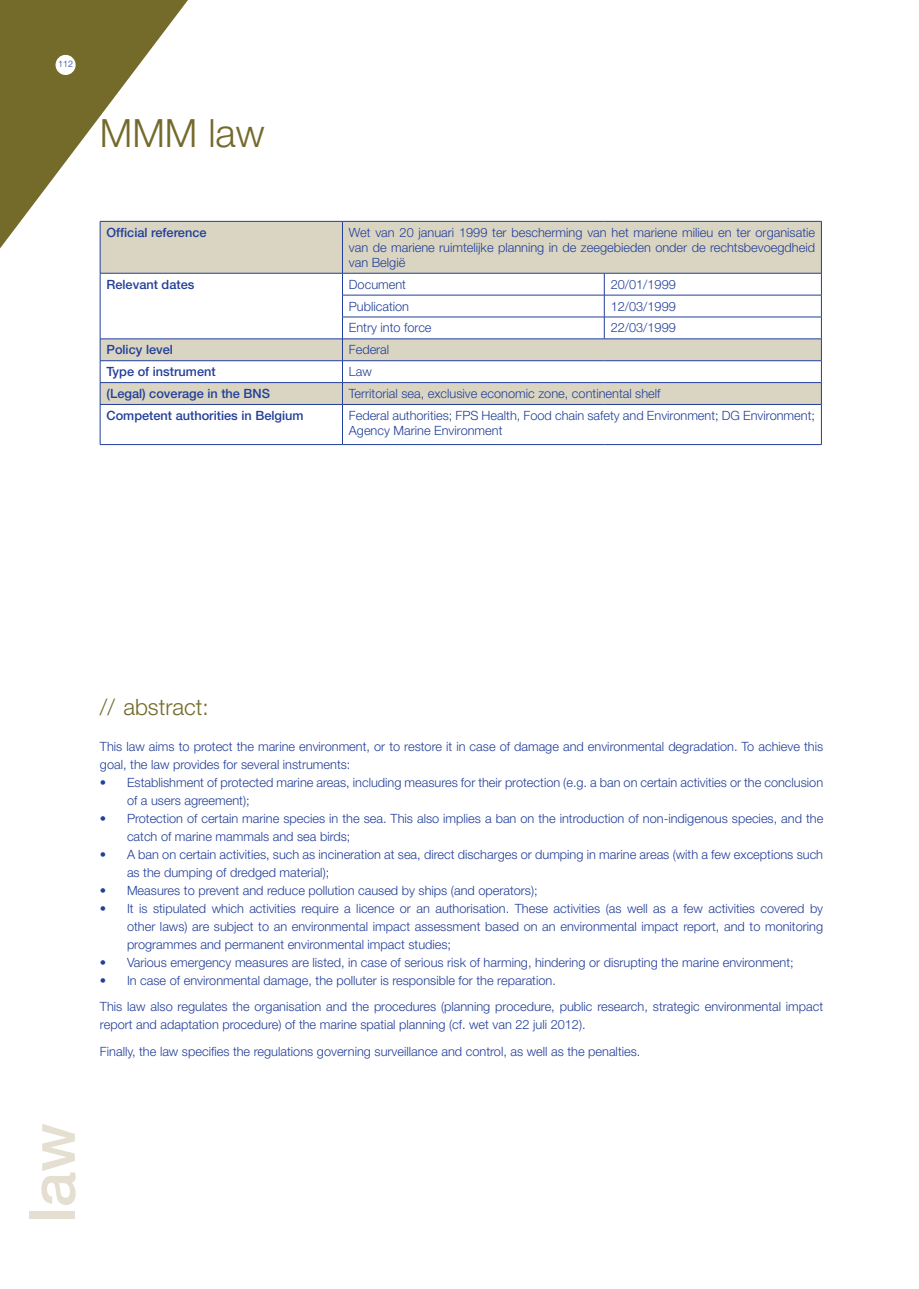
<style>
.page{position:relative;width:919px;height:1289px;background:#fff}
.page>*{position:absolute;margin:0;border:0;box-sizing:border-box;transform-origin:0 0}
.t1{font:500 63px "Helvetica Neue LT Pro";color:#e4dfd1}
.t2{font:300 39px "Helvetica Neue LT Pro";color:#746a2b}
.t3{font:300 22.5px "Helvetica Neue LT Pro";color:#746a2b}
.body_tabel{font:300 12.75px/18px "Helvetica Neue LT Pro";color:#223f99}
.t4{font:500 12.75px "Helvetica Neue LT Pro";color:#223f99}
.t5{font:300 9px "Helvetica Neue LT Pro";color:#223f99}
</style>
<div class="page">
<svg style="left:0;top:0;width:188px;height:248px"></svg>
<svg style="left:101px;top:222px;width:720px;height:182px;fill:#dad5c2"></svg>
<hr style="left:821px;top:221px;width:1px;height:52px;background:#223f99">
<hr style="left:821px;top:404px;width:1px;height:40px;background:#223f99">
<hr style="left:100px;top:221px;width:1px;height:52px;background:#223f99">
<hr style="left:100px;top:221px;width:242px;height:1px;background:#223f99">
<hr style="left:342px;top:221px;width:262px;height:1px;background:#223f99">
<hr style="left:604px;top:221px;width:217px;height:1px;background:#223f99">
<hr style="left:342px;top:221px;width:1px;height:52px;background:#223f99">
<hr style="left:100px;top:273px;width:242px;height:1px;background:#223f99">
<hr style="left:342px;top:273px;width:262px;height:1px;background:#223f99">
<hr style="left:604px;top:273px;width:217px;height:1px;background:#223f99">
<svg style="left:604px;top:273px;width:1px;height:65px"></svg>
<svg style="left:821px;top:273px;width:1px;height:131px"></svg>
<hr style="left:342px;top:295px;width:262px;height:1px;background:#223f99">
<hr style="left:604px;top:295px;width:217px;height:1px;background:#223f99">
<hr style="left:342px;top:317px;width:262px;height:1px;background:#223f99">
<hr style="left:604px;top:317px;width:217px;height:1px;background:#223f99">
<hr style="left:100px;top:338px;width:242px;height:1px;background:#223f99">
<hr style="left:342px;top:338px;width:262px;height:1px;background:#223f99">
<hr style="left:604px;top:338px;width:217px;height:1px;background:#223f99">
<hr style="left:100px;top:360px;width:242px;height:1px;background:#223f99">
<hr style="left:342px;top:360px;width:262px;height:1px;background:#223f99">
<hr style="left:604px;top:360px;width:217px;height:1px;background:#223f99">
<svg style="left:100px;top:273px;width:1px;height:131px"></svg>
<hr style="left:100px;top:382px;width:242px;height:1px;background:#223f99">
<hr style="left:342px;top:382px;width:262px;height:1px;background:#223f99">
<hr style="left:604px;top:382px;width:217px;height:1px;background:#223f99">
<svg style="left:342px;top:273px;width:1px;height:131px"></svg>
<hr style="left:100px;top:404px;width:1px;height:40px;background:#223f99">
<hr style="left:100px;top:404px;width:242px;height:1px;background:#223f99">
<hr style="left:342px;top:404px;width:262px;height:1px;background:#223f99">
<hr style="left:604px;top:404px;width:217px;height:1px;background:#223f99">
<hr style="left:342px;top:404px;width:1px;height:40px;background:#223f99">
<hr style="left:100px;top:444px;width:242px;height:1px;background:#223f99">
<hr style="left:342px;top:444px;width:262px;height:1px;background:#223f99">
<hr style="left:604px;top:444px;width:217px;height:1px;background:#223f99">
<div style="left:56px;top:55px;width:19px;height:19px;background:#fff;border-radius:50%"></div>
<div style="left:56px;top:55px;width:19px;height:20px;border:1px solid #fff;border-radius:50%"></div>
<p class="t5" style="left:58px;top:59px;width:17px">112</p>
<p class="t2" style="left:100px;top:109px;width:166px">MMM law</p>
<p class="t4" style="left:106px;top:225px;width:101px">Official reference</p>
<p class="body_tabel" style="left:349px;top:224px;width:467px;line-height:15px;text-align:justify">Wet van 20 januari 1999 ter bescherming van het mariene milieu en ter organisatie van de mariene ruimtelijke planning in de zeegebieden onder de rechtsbevoegdheid van België</p>
<p class="t4" style="left:106px;top:276px;width:89px">Relevant dates</p>
<p class="body_tabel" style="left:349px;top:275px;width:59px">Document</p>
<p class="body_tabel" style="left:610px;top:275px;width:67px">20/01/1999</p>
<p class="body_tabel" style="left:349px;top:297px;width:62px">Publication</p>
<p class="body_tabel" style="left:610px;top:297px;width:67px">12/03/1999</p>
<p class="body_tabel" style="left:349px;top:319px;width:84px">Entry into force</p>
<p class="body_tabel" style="left:610px;top:319px;width:67px">22/03/1999</p>
<p class="t4" style="left:106px;top:342px;width:68px">Policy level</p>
<p class="body_tabel" style="left:349px;top:340px;width:42px">Federal</p>
<p class="t4" style="left:106px;top:364px;width:111px">Type of instrument</p>
<p class="body_tabel" style="left:349px;top:362px;width:24px">Law</p>
<p class="t4" style="left:106px;top:386px;width:165px">(Legal) coverage in the BNS</p>
<p class="body_tabel" style="left:349px;top:384px;width:313px">Territorial sea, exclusive economic zone, continental shelf</p>
<p class="t4" style="left:106px;top:408px;width:198px">Competent authorities in Belgium</p>
<p class="body_tabel" style="left:349px;top:407px;width:467px;line-height:15px">Federal authorities; FPS Health, Food chain safety and Environment; DG Environment;<br>Agency Marine Environment</p>
<p class="t3" style="left:100px;top:692px;width:110px">// abstract:</p>
<p class="body_tabel" style="left:100px;top:736px;width:724px">This law aims to protect the marine environment, or to restore it in case of damage and environmental degradation. To achieve this goal, the law provides for several instruments:</p>
<p class="body_tabel" style="left:127px;top:772px;width:697px;text-indent:-27px">• Establishment of protected marine areas, including measures for their protection (e.g. a ban on certain activities or the conclusion of a users agreement);</p>
<p class="body_tabel" style="left:127px;top:808px;width:697px;text-indent:-27px">• Protection of certain marine species in the sea. This also implies a ban on the introduction of non-indigenous species, and the catch of marine mammals and sea birds;</p>
<p class="body_tabel" style="left:127px;top:844px;width:697px;text-indent:-27px">• A ban on certain activities, such as incineration at sea, direct discharges or dumping in marine areas (with a few exceptions such as the dumping of dredged material);</p>
<p class="body_tabel" style="left:100px;top:880px;width:439px">• Measures to prevent and reduce pollution caused by ships (and operators);</p>
<p class="body_tabel" style="left:127px;top:898px;width:697px;text-align:justify;text-indent:-27px">• It is stipulated which activities require a licence or an authorisation. These activities (as well as a few activities covered by other laws) are subject to an environmental impact assessment based on an environmental impact report, and to monitoring programmes and permanent environmental impact studies;</p>
<p class="body_tabel" style="left:100px;top:952px;width:695px">• Various emergency measures are listed, in case of serious risk of harming, hindering or disrupting the marine environment;</p>
<p class="body_tabel" style="left:100px;top:970px;width:457px">• In case of environmental damage, the polluter is responsible for the reparation.</p>
<p class="body_tabel" style="left:100px;top:997px;width:724px">This law also regulates the organisation and the procedures (planning procedure, public research, strategic environmental impact report and adaptation procedure) of the marine spatial planning (cf. wet van 22 juli 2012).</p>
<p class="body_tabel" style="left:100px;top:1041px;width:542px">Finally, the law specifies the regulations governing surveillance and control, as well as the penalties.</p>
<p class="t1" style="left:15px;top:1222px;width:101px;rotate:-90deg">law</p>
</div>
